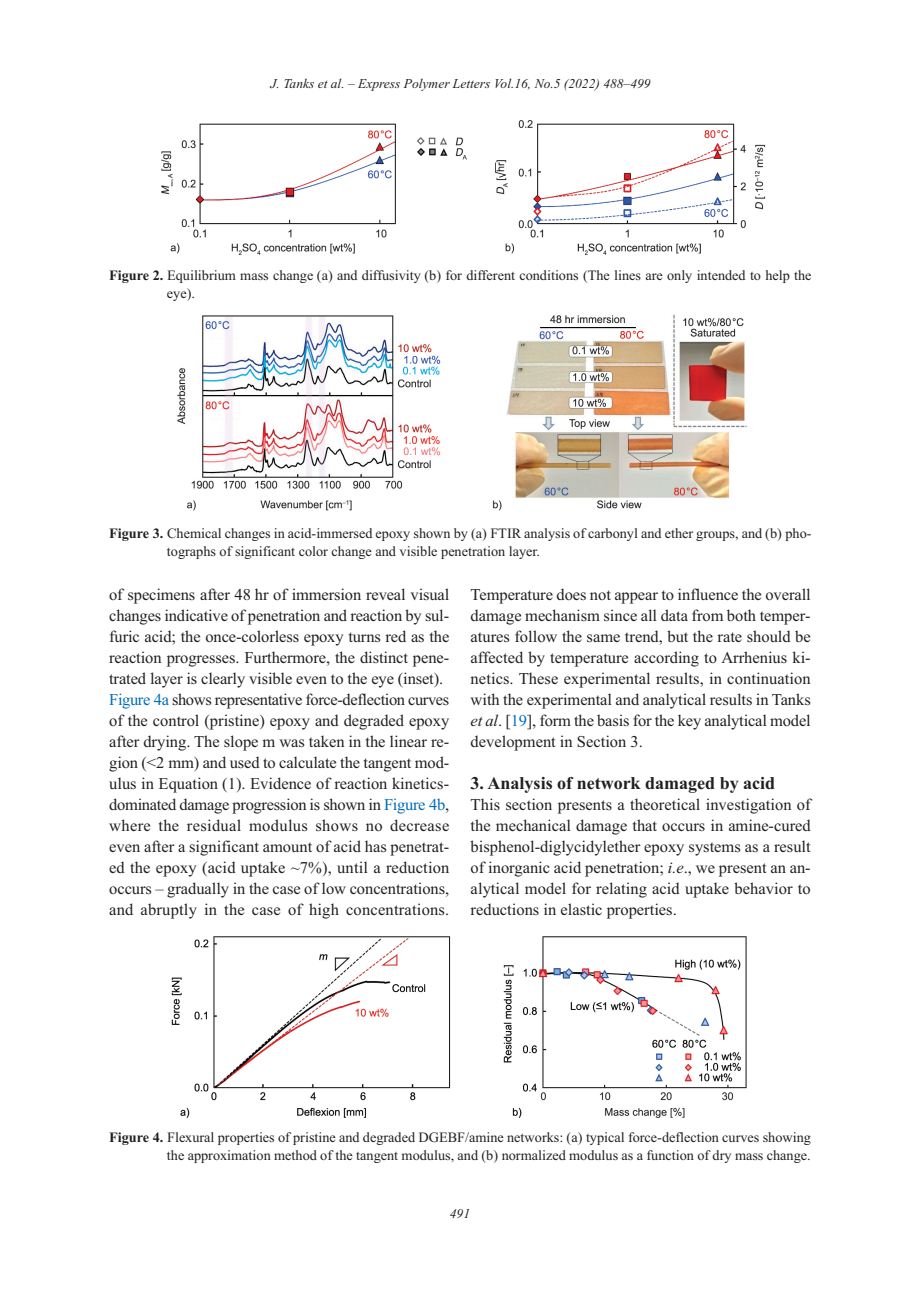
<style>
.page{position:relative;width:920px;height:1290px;background:#fff}
.page>*{position:absolute;margin:0;border:0;box-sizing:border-box;transform-origin:0 0}
.t1{font:700 18px "Times New Roman";color:#231f20}
.t2{font:16.5px/21px "Times New Roman";letter-spacing:-.005em;color:#231f20;text-align:justify}
.t3{font:14.25px/18px "Times New Roman";color:#231f20}
.t4{font:italic 13.5px "Times New Roman";color:#231f20}
.s1{font-weight:700}
.s2{color:#006db7}
.s3{font-style:italic}
</style>
<div class="page">
<img style="left:161px;top:120px;width:605px;height:135px">
<img style="left:177px;top:314px;width:570px;height:197px">
<img style="left:171px;top:936px;width:576px;height:183px">
<p class="t4" style="left:271px;top:76px;width:381px">J. Tanks et al. – Express Polymer Letters Vol.16, No.5 (2022) 488–499</p>
<p class="t3" style="left:167px;top:266px;width:646px;text-indent:-58px"><span class="s1">Figure 2.</span> Equilibrium mass change (a) and diffusivity (b) for different conditions (The lines are only intended to help the eye).</p>
<p class="t3" style="left:167px;top:524px;width:646px;text-indent:-58px"><span class="s1">Figure 3.</span> Chemical changes in acid-immersed epoxy shown by (a) FTIR analysis of carbonyl and ether groups, and (b) pho&shy;tographs of significant color change and visible penetration layer.</p>
<p class="t2" style="left:109px;top:584px;width:342px;text-align:left">of specimens after 48 hr of immersion reveal visual changes indicative of penetration and reaction by sul&shy;furic acid; the once-colorless epoxy turns red as the reaction progresses. Furthermore, the distinct pene&shy;trated layer is clearly visible even to the eye (inset).<br><span class="s2">Figure 4a</span> shows representative force-deflection curves of the control (pristine) epoxy and degraded epoxy after drying. The slope m was taken in the linear re&shy;gion (&lt;2 mm) and used to calculate the tangent mod&shy;ulus in Equation (1). Evidence of reaction kinetics&shy;dominated damage progression is shown in <span class="s2">Figure 4b</span>, where the residual modulus shows no decrease even after a significant amount of acid has penetrat&shy;ed the epoxy (acid uptake ~7%), until a reduction occurs – gradually in the case of low concentrations, and abruptly in the case of high concentrations.</p>
<p class="t2" style="left:471px;top:584px;width:342px">Temperature does not appear to influence the overall damage mechanism since all data from both temper&shy;atures follow the same trend, but the rate should be affected by temperature according to Arrhenius ki&shy;netics. These experimental results, in continuation with the experimental and analytical results in Tanks <span class="s3">et al</span>. [<span class="s2">19</span>], form the basis for the key analytical model development in Section 3.</p>
<p class="t1" style="left:471px;top:772px;width:306px">3. Analysis of network damaged by acid</p>
<p class="t2" style="left:471px;top:794px;width:342px">This section presents a theoretical investigation of the mechanical damage that occurs in amine-cured bisphenol-diglycidylether epoxy systems as a result of inorganic acid penetration; <span class="s3">i.e</span>., we present an an&shy;alytical model for relating acid uptake behavior to reductions in elastic properties.</p>
<p class="t3" style="left:109px;top:1128px;width:703px;text-align:right"><span class="s1">Figure 4.</span> Flexural properties of pristine and degraded DGEBF/amine networks: (a) typical force-deflection curves showing the approximation method of the tangent modulus, and (b) normalized modulus as a function of dry mass change.</p>
<p class="t4" style="left:450px;top:1205px;width:22px">491</p>
</div>
